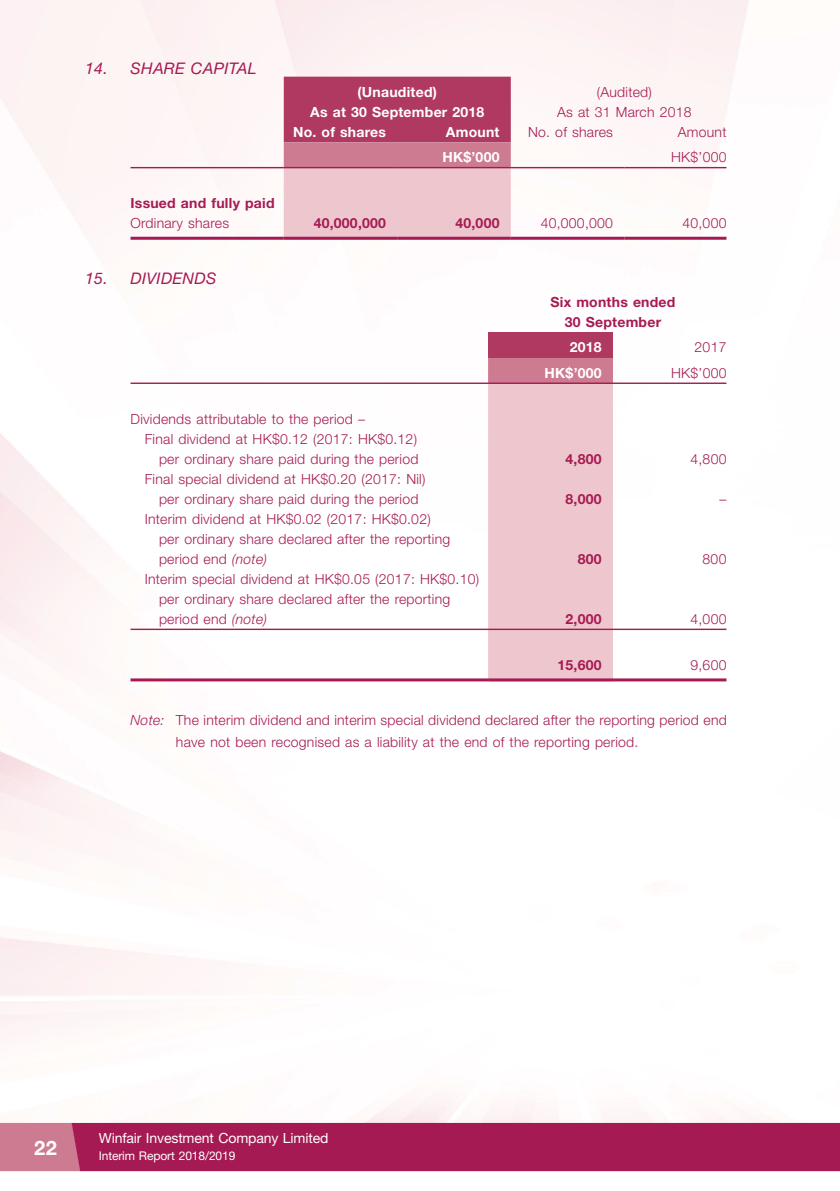
<style>
.page{position:relative;width:840px;height:1191px;background:#fff}
.page>*{position:absolute;margin:0;border:0;box-sizing:border-box;transform-origin:0 0}
.t1{font:700 20px "Helvetica Neue LT Std";color:#fff}
.t2{font:italic 16px "Helvetica Neue LT Std";letter-spacing:.015em;color:#a61a53}
.t3{font:300 14px/20px "Helvetica Neue LT Std";letter-spacing:.015em;color:#a61a53}
.t4{font:700 14px/20px "Helvetica Neue LT Std";letter-spacing:.015em;color:#a61a53;text-align:center}
.t5{font:700 14px "Helvetica Neue LT Std";letter-spacing:.015em;color:#fff}
.t6{font:14px "Helvetica Neue LT Std";letter-spacing:-.01em;color:#fff}
.t7{font:12px "Helvetica Neue LT Std";letter-spacing:-.01em;color:#fff}
.s1{font-style:italic}
</style>
<div class="page">
<img style="left:0;top:0;width:840px;height:1161px">
<svg style="left:0;top:1123px;width:839px;height:48px;background:#a92258"></svg>
<svg style="left:283px;top:77px;width:227px;height:160px;background:#cf8097"></svg>
<hr style="left:130px;top:167px;width:153px;height:1px;background:#a61a53">
<hr style="left:283px;top:167px;width:114px;height:1px;background:#a61a53">
<hr style="left:397px;top:167px;width:113px;height:1px;background:#a61a53">
<hr style="left:510px;top:167px;width:114px;height:1px;background:#a61a53">
<hr style="left:624px;top:167px;width:102px;height:1px;background:#a61a53">
<hr style="left:130px;top:237px;width:153px;height:3px;background:#a61a53">
<hr style="left:283px;top:237px;width:114px;height:3px;background:#a61a53">
<hr style="left:397px;top:237px;width:113px;height:3px;background:#a61a53">
<hr style="left:510px;top:237px;width:114px;height:3px;background:#a61a53">
<hr style="left:624px;top:237px;width:102px;height:3px;background:#a61a53">
<div style="left:488px;top:332px;width:124px;height:26px;background:#b03961"></div>
<svg style="left:488px;top:358px;width:124px;height:320px;background:#ebc1c9"></svg>
<hr style="left:130px;top:382px;width:358px;height:2px;background:#a61a53">
<hr style="left:488px;top:382px;width:124px;height:2px;background:#a61a53">
<hr style="left:612px;top:382px;width:114px;height:2px;background:#a61a53">
<hr style="left:130px;top:628px;width:358px;height:2px;background:#a61a53">
<hr style="left:488px;top:628px;width:124px;height:2px;background:#a61a53">
<hr style="left:612px;top:628px;width:114px;height:2px;background:#a61a53">
<hr style="left:130px;top:678px;width:358px;height:3px;background:#a61a53">
<hr style="left:488px;top:678px;width:124px;height:3px;background:#a61a53">
<hr style="left:612px;top:678px;width:114px;height:3px;background:#a61a53">
<p class="t2" style="left:85px;top:58px;width:173px">14. SHARE CAPITAL</p>
<p class="t5" style="left:357px;top:83px;width:81px">(Unaudited)</p>
<p class="t3" style="left:596px;top:81px;width:57px">(Audited)</p>
<p class="t5" style="left:310px;top:103px;width:176px">As at 30 September 2018</p>
<p class="t3" style="left:556px;top:101px;width:136px">As at 31 March 2018</p>
<p class="t5" style="left:293px;top:123px;width:94px">No. of shares</p>
<p class="t5" style="left:445px;top:123px;width:55px">Amount</p>
<p class="t3" style="left:528px;top:121px;width:86px">No. of shares</p>
<p class="t3" style="left:677px;top:121px;width:50px">Amount</p>
<p class="t5" style="left:442px;top:149px;width:58px">HK$’000</p>
<p class="t3" style="left:670px;top:147px;width:57px">HK$’000</p>
<p class="t4" style="left:130px;top:193px;width:145px">Issued and fully paid</p>
<p class="t3" style="left:130px;top:213px;width:100px">Ordinary shares</p>
<p class="t4" style="left:313px;top:213px;width:74px">40,000,000</p>
<p class="t4" style="left:455px;top:213px;width:46px">40,000</p>
<p class="t3" style="left:540px;top:213px;width:74px">40,000,000</p>
<p class="t3" style="left:682px;top:213px;width:46px">40,000</p>
<p class="t2" style="left:85px;top:268px;width:133px">15. DIVIDENDS</p>
<p class="t4" style="left:550px;top:291px;width:126px">Six months ended<br>30 September</p>
<p class="t5" style="left:569px;top:339px;width:33px">2018</p>
<p class="t3" style="left:694px;top:337px;width:33px">2017</p>
<p class="t5" style="left:544px;top:364px;width:58px">HK$’000</p>
<p class="t3" style="left:670px;top:363px;width:57px">HK$’000</p>
<p class="t3" style="left:130px;top:409px;width:236px">Dividends attributable to the period –</p>
<p class="t3" style="left:145px;top:429px;width:273px">Final dividend at HK$0.12 (2017: HK$0.12)</p>
<p class="t3" style="left:159px;top:449px;width:261px">per ordinary share paid during the period</p>
<p class="t4" style="left:565px;top:449px;width:37px">4,800</p>
<p class="t3" style="left:690px;top:449px;width:37px">4,800</p>
<p class="t3" style="left:145px;top:469px;width:282px;text-align:center">Final special dividend at HK$0.20 (2017: Nil) per ordinary share paid during the period</p>
<p class="t4" style="left:565px;top:489px;width:37px">8,000</p>
<p class="t3" style="left:719px;top:489px;width:8px">–</p>
<p class="t3" style="left:159px;top:509px;width:293px;text-indent:-14px">Interim dividend at HK$0.02 (2017: HK$0.02) per ordinary share declared after the reporting period end <span class="s1">(note)</span></p>
<p class="t3" style="left:159px;top:569px;width:321px;text-indent:-14px">Interim special dividend at HK$0.05 (2017: HK$0.10) per ordinary share declared after the reporting period end <span class="s1">(note)</span></p>
<p class="t4" style="left:577px;top:549px;width:25px">800</p>
<p class="t3" style="left:702px;top:549px;width:25px">800</p>
<p class="t4" style="left:565px;top:609px;width:37px">2,000</p>
<p class="t3" style="left:690px;top:609px;width:37px">4,000</p>
<p class="t4" style="left:557px;top:655px;width:46px">15,600</p>
<p class="t3" style="left:690px;top:655px;width:37px">9,600</p>
<p class="t3" style="left:176px;top:709px;width:552px;line-height:22px;text-indent:-45px"><span class="s1">Note:</span> The interim dividend and interim special dividend declared after the reporting period end have not been recognised as a liability at the end of the reporting period.</p>
<h1 class="t1" style="left:34px;top:1135px;width:24px">22</h1>
<p class="t6" style="left:99px;top:1130px;width:231px">Winfair Investment Company Limited</p>
<p class="t7" style="left:99px;top:1149px;width:138px">Interim Report 2018/2019</p>
</div>
